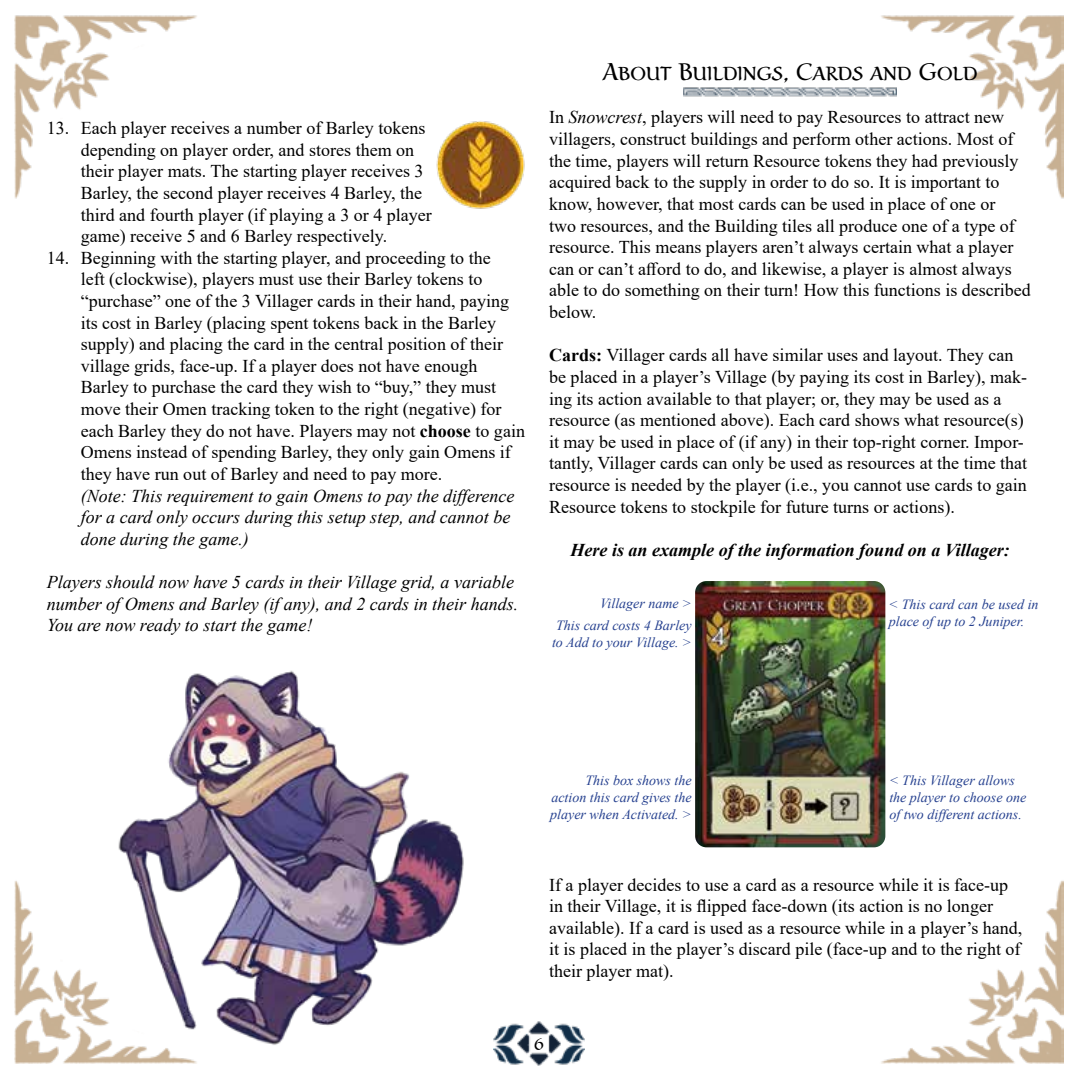
<style>
.page{position:relative;width:1078px;height:1078px;background:#fff}
.page>*{position:absolute;margin:0;border:0;box-sizing:border-box;transform-origin:0 0}
.t1{font:24px "Dom Loves Mary Text";color:#000}
.t2{font:18px/21.6px "Times New Roman";color:#000}
.t3{font:italic 18px/21.6px "Times New Roman";color:#000}
.t4{font:italic 700 18px "Times New Roman";color:#000}
.t5{font:17.2px "Dom Loves Mary Text";color:#000}
.t6{font:italic 14px/16.8px "Times New Roman";color:#25408f}
.s1{font-weight:700}
.s2{font-style:italic}
</style>
<div class="page">
<img style="left:504px;top:1063px;width:70px;height:2px">
<img style="left:14px;top:15px;width:1049px;height:1048px">
<img style="left:68px;top:580px;width:425px;height:484px">
<img style="left:683px;top:87px;width:213px;height:10px">
<img style="left:695px;top:581px;width:190px;height:266px">
<img style="left:433px;top:116px;width:96px;height:96px">
<p class="t2" style="left:81px;top:117px;width:352px;text-indent:-34px">13. Each player receives a number of Barley tokens depending on player order, and stores them on their player mats. The starting player receives 3<br>Barley, the second player receives 4 Barley, the third and fourth player (if playing a 3 or 4 player game) receive 5 and 6 Barley respectively.</p>
<p class="t2" style="left:81px;top:246px;width:445px;text-indent:-34px">14. Beginning with the starting player, and proceeding to the<br>left (clockwise), players must use their Barley tokens to “purchase” one of the 3 Villager cards in their hand, paying its cost in Barley (placing spent tokens back in the Barley supply) and placing the card in the central position of their village grids, face-up. If a player does not have enough Barley to purchase the card they wish to “buy,” they must move their Omen tracking token to the right (negative) for each Barley they do not have. Players may not <span class="s1">choose</span> to gain Omens instead of spending Barley, they only gain Omens if they have run out of Barley and need to pay more.</p>
<p class="t3" style="left:81px;top:484px;width:435px">(Note: This requirement to gain Omens to pay the difference for a card only occurs during this setup step, and cannot be done during the game.)</p>
<p class="t3" style="left:47px;top:570px;width:473px">Players should now have 5 cards in their Village grid, a variable number of Omens and Barley (if any), and 2 cards in their hands.<br>You are now ready to start the game!</p>
<h1 class="t1" style="left:603px;top:57px;width:376px">About Buildings, Cards and Gold</h1>
<p class="t2" style="left:549px;top:106px;width:483px">In <span class="s2">Snowcrest</span>, players will need to pay Resources to attract new villagers, construct buildings and perform other actions. Most of the time, players will return Resource tokens they had previously acquired back to the supply in order to do so. It is important to know, however, that most cards can be used in place of one or<br>two resources, and the Building tiles all produce one of a type of resource. This means players aren’t always certain what a player can or can’t afford to do, and likewise, a player is almost always able to do something on their turn! How this functions is described below.</p>
<p class="t2" style="left:549px;top:344px;width:479px"><span class="s1">Cards:</span> Villager cards all have similar uses and layout. They can be placed in a player’s Village (by paying its cost in Barley), mak&shy;ing its action available to that player; or, they may be used as a resource (as mentioned above). Each card shows what resource(s) it may be used in place of (if any) in their top-right corner. Impor&shy;tantly, Villager cards can only be used as resources at the time that resource is needed by the player (i.e., you cannot use cards to gain Resource tokens to stockpile for future turns or actions).</p>
<p class="t4" style="left:570px;top:537px;width:441px">Here is an example of the information found on a Villager:</p>
<p class="t6" style="left:888px;top:595px;width:151px">&lt; This card can be used in place of up to 2 Juniper.</p>
<p class="t6" style="left:556px;top:592px;width:137px;line-height:22px;text-align:right">Villager name &gt;<br>This card costs 4 Barley</p>
<p class="t6" style="left:552px;top:633px;width:141px">to Add to your Village. &gt;</p>
<p class="t6" style="left:550px;top:771px;width:143px;text-align:justify;text-indent:35px">This box shows the action this card gives the player when Activated. &gt;</p>
<p class="t6" style="left:889px;top:771px;width:138px">&lt; This Villager allows the player to choose one of two different actions.</p>
<p class="t2" style="left:549px;top:873px;width:474px">If a player decides to use a card as a resource while it is face-up in their Village, it is flipped face-down (its action is no longer available). If a card is used as a resource while in a player’s hand, it is placed in the player’s discard pile (face-up and to the right of their player mat).</p>
<p class="t5" style="left:534px;top:1032px;width:11px">6</p>
</div>
